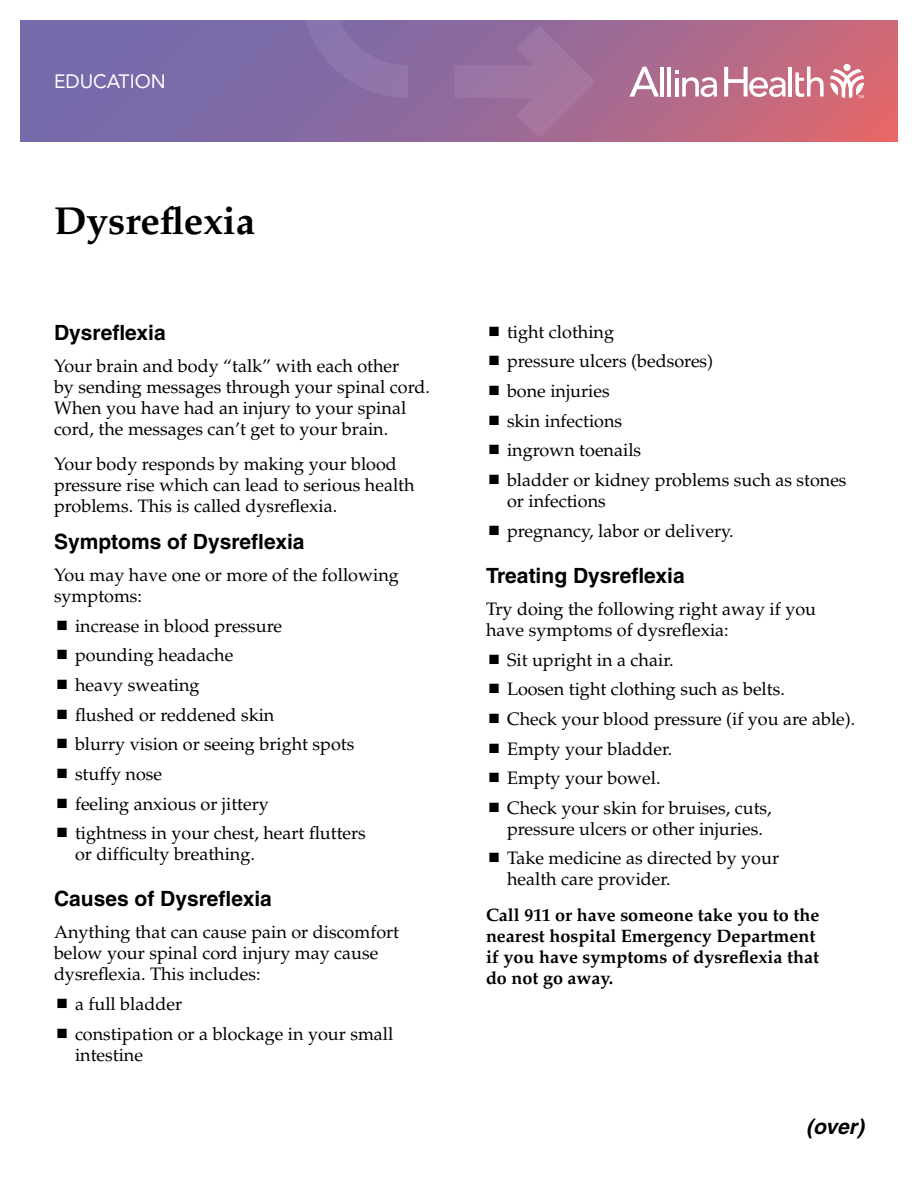
<style>
.page{position:relative;width:918px;height:1188px;background:#fff}
.page>*{position:absolute;margin:0;border:0;box-sizing:border-box;transform-origin:0 0}
.t1{font:700 39px "Palatino";color:#000}
.t2{font:700 21px "Helvetica";color:#000}
.t3{font:italic 700 21px "Helvetica";color:#000}
.t4{font:19.2px "Avenir LT Std";color:#fff}
.t5{font:18px/29.7px "Palatino";color:#000}
.t6{font:700 18px/21px "Palatino";color:#000}
</style>
<div class="page">
<svg style="left:20px;top:20px;width:878px;height:122px;background:#986997"></svg>
<svg style="left:830px;top:69px;width:34px;height:29px"></svg>
<div style="left:844px;top:64px;width:7px;height:7px;background:#fff;border-radius:50%"></div>
<hr style="left:660px;top:67px;width:4px;height:30px;background:#fff">
<hr style="left:667px;top:67px;width:4px;height:30px;background:#fff">
<hr style="left:789px;top:67px;width:3px;height:30px;background:#fff">
<svg style="left:795px;top:67px;width:29px;height:30px"></svg>
<svg style="left:675px;top:71px;width:42px;height:26px"></svg>
<svg style="left:629px;top:67px;width:30px;height:30px"></svg>
<svg style="left:724px;top:67px;width:62px;height:30px"></svg>
<svg style="left:454px;top:25px;width:142px;height:113px;background:#9b6e9c"></svg>
<svg style="left:301px;top:20px;width:127px;height:78px;background:#876ea6"></svg>
<p class="t4" style="left:54px;top:70px;width:113px">EDUCATION</p>
<h1 class="t1" style="left:54px;top:198px;width:203px">Dysreflexia</h1>
<p class="t2" style="left:54px;top:320px;width:113px">Dysreflexia</p>
<p class="t5" style="left:54px;top:356px;width:378px;line-height:21px">Your brain and body “talk” with each other<br>by sending messages through your spinal cord.<br>When you have had an injury to your spinal cord, the messages can’t get to your brain.</p>
<p class="t5" style="left:54px;top:453px;width:362px;line-height:21px">Your body responds by making your blood pressure rise which can lead to serious health problems. This is called dysreflexia.</p>
<p class="t2" style="left:54px;top:529px;width:252px">Symptoms of Dysreflexia</p>
<p class="t5" style="left:54px;top:565px;width:346px;line-height:21px">You may have one or more of the following symptoms:</p>
<p class="t5" style="left:75px;top:611px;width:292px">increase in blood pressure<br>pounding headache<br>heavy sweating<br>flushed or reddened skin<br>blurry vision or seeing bright spots stuffy nose<br>feeling anxious or jittery<br>tightness in your chest, heart flutters</p>
<p class="t5" style="left:75px;top:840px;width:181px">or difficulty breathing.</p>
<p class="t2" style="left:54px;top:886px;width:219px">Causes of Dysreflexia</p>
<p class="t5" style="left:54px;top:922px;width:347px;line-height:21px">Anything that can cause pain or discomfort below your spinal cord injury may cause dysreflexia. This includes:</p>
<p class="t5" style="left:75px;top:990px;width:320px">a full bladder<br>constipation or a blockage in your small</p>
<p class="t5" style="left:75px;top:1040px;width:70px">intestine</p>
<p class="t5" style="left:507px;top:317px;width:341px">tight clothing<br>pressure ulcers (bedsores)<br>bone injuries<br>skin infections<br>ingrown toenails<br>bladder or kidney problems such as stones</p>
<p class="t5" style="left:507px;top:486px;width:228px">or infections<br>pregnancy, labor or delivery.</p>
<p class="t2" style="left:486px;top:563px;width:200px">Treating Dysreflexia</p>
<p class="t5" style="left:486px;top:598px;width:332px;line-height:21px">Try doing the following right away if you have symptoms of dysreflexia:</p>
<p class="t5" style="left:507px;top:645px;width:350px">Sit upright in a chair.<br>Loosen tight clothing such as belts.<br>Check your blood pressure (if you are able).<br>Empty your bladder.<br>Empty your bowel.<br>Check your skin for bruises, cuts,</p>
<p class="t5" style="left:507px;top:814px;width:274px">pressure ulcers or other injuries.<br>Take medicine as directed by your</p>
<p class="t5" style="left:507px;top:865px;width:165px">health care provider.</p>
<p class="t6" style="left:486px;top:904px;width:335px">Call 911 or have someone take you to the nearest hospital Emergency Department if you have symptoms of dysreflexia that do not go away.</p>
<p class="t3" style="left:806px;top:1114px;width:59px">(over)</p>
</div>
